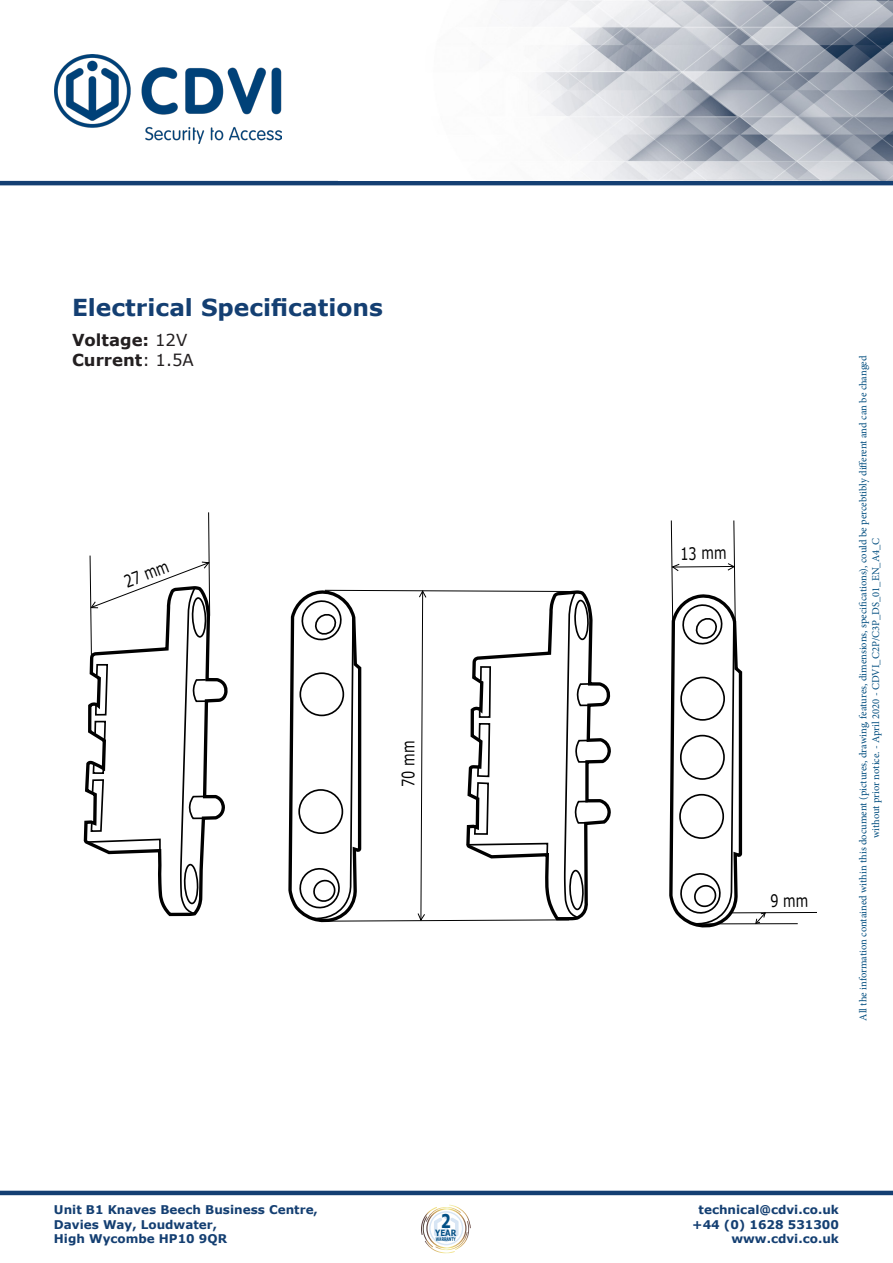
<style>
.page{position:relative;width:893px;height:1263px;background:#fff}
.page>*{position:absolute;margin:0;border:0;box-sizing:border-box;transform-origin:0 0}
.t1{font:700 23.4px "Verdana";color:#143f72}
.t2{font:17.1px "Verdana";color:#000;scale:.76 1}
.t3{font:700 16.5px "Verdana";color:#231f20}
.t4{font:700 12px "Verdana";color:#143f72}
.t5{font:10.5px/12.6px "Minion Pro";color:#014d7f;text-align:center}
.t6{font:700 8.7px "Verdana";color:#014f85;scale:.82 1}
.t7{font:700 4.95px "Verdana";color:#014f85;scale:.62 1}
.s1{font-weight:400}
</style>
<div class="page">
<hr style="left:0;top:1191px;width:893px;height:4px;background:#143f72">
<img style="left:54px;top:54px;width:228px;height:89px">
<hr style="left:0;top:181px;width:893px;height:4px;background:#143f72">
<img style="left:522px;top:0;width:371px;height:181px">
<svg style="left:83px;top:604px;width:145px;height:313px"></svg>
<svg style="left:591px;top:608px;width:20px;height:217px"></svg>
<svg style="left:288px;top:589px;width:303px;height:334px"></svg>
<svg style="left:85px;top:512px;width:125px;height:404px"></svg>
<svg style="left:421px;top:1204px;width:50px;height:49px"></svg>
<svg style="left:669px;top:520px;width:148px;height:408px"></svg>
<p class="t1" style="left:72px;top:292px;width:312px">Electrical Specifications</p>
<p class="t3" style="left:72px;top:329px;width:117px">Voltage: <span class="s1">12V</span></p>
<p class="t3" style="left:72px;top:349px;width:123px">Current<span class="s1">: 1.5A</span></p>
<p class="t2" style="left:121px;top:572px;width:62px;rotate:-21deg">27 mm</p>
<p class="t2" style="left:397px;top:787px;width:62px;rotate:-90deg">70 mm</p>
<p class="t4" style="left:54px;top:1202px;width:266px">Unit B1 Knaves Beech Business Centre,</p>
<p class="t4" style="left:54px;top:1216px;width:165px">Davies Way, Loudwater,</p>
<p class="t4" style="left:54px;top:1231px;width:175px">High Wycombe HP10 9QR</p>
<p class="t6" style="left:435px;top:1227px;width:27px">YEAR<sup>2</sup></p>
<p class="t7" style="left:436px;top:1236px;width:34px">WARRANTY</p>
<p class="t2" style="left:680px;top:543px;width:62px;rotate:-1deg">13 mm</p>
<p class="t5" style="left:857px;top:1020px;width:667px;rotate:-90deg">All the information contained within this document (pictures, drawing, features, dimensions, specifications), could be percebtibly different and can be changed without prior notice. - April 2020 - CDVI_C2P/C3P_DS_01_EN_A4_C</p>
<p class="t4" style="left:699px;top:1202px;width:142px">technical@cdvi.co.uk</p>
<p class="t4" style="left:692px;top:1216px;width:148px">+44 (0) 1628 531300</p>
<p class="t4" style="left:731px;top:1231px;width:109px">www.cdvi.co.uk</p>
</div>
